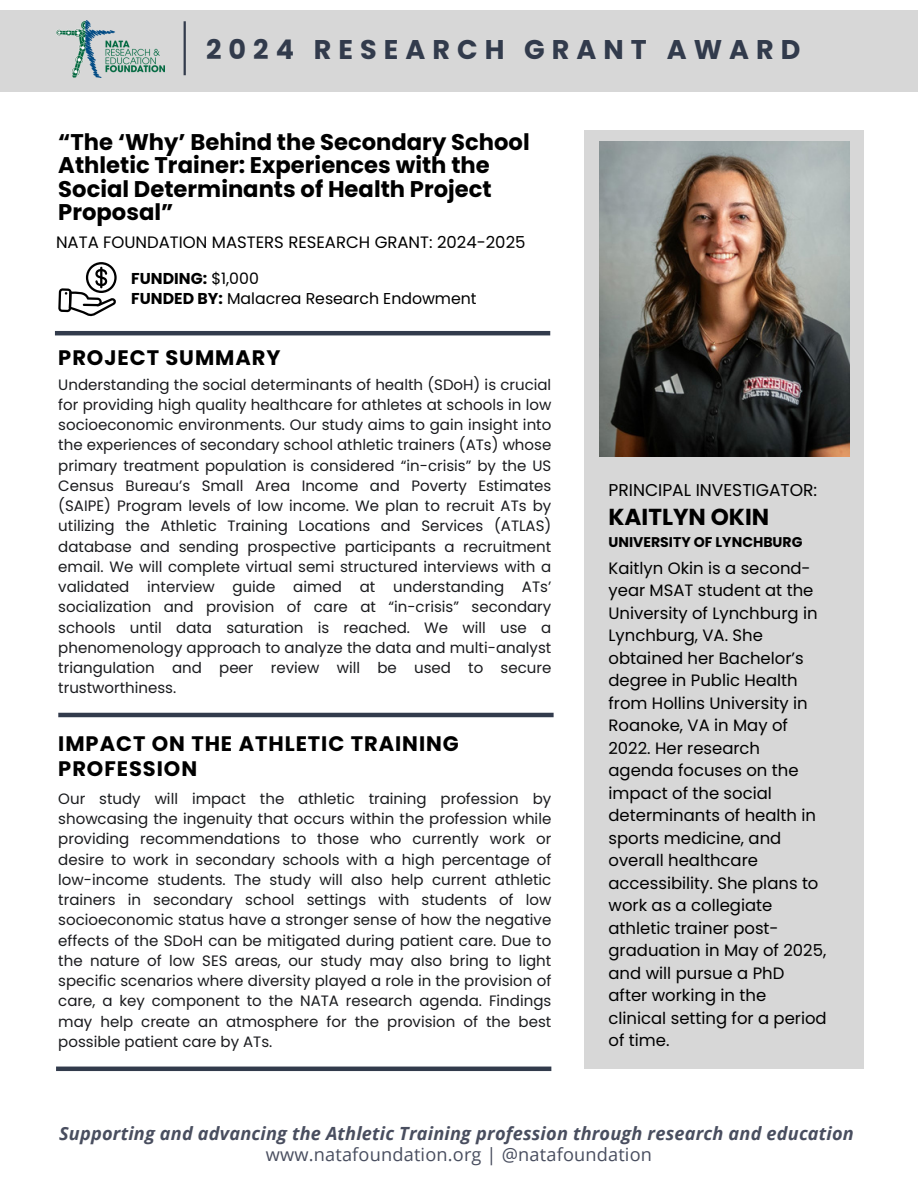
<style>
.page{position:relative;width:918px;height:1188px;background:#fff}
.page>*{position:absolute;margin:0;border:0;box-sizing:border-box;transform-origin:0 0}
.t1{font:700 27px "Poppins";letter-spacing:.26em;color:#323b4c}
.t2{font:700 23.1px "Poppins";color:#000}
.t3{font:700 22.65px/23.7px "Poppins";color:#000}
.t4{font:700 21px/24.8px "Poppins";letter-spacing:.045em;color:#000}
.t5{font:italic 700 18.15px "Open Sans";letter-spacing:.01em;color:#494e5f}
.t6{font:18.15px "Open Sans";letter-spacing:.01em;color:#494e5f}
.t7{font:17.1px "Poppins";color:#000}
.t8{font:16.5px/22.5px "Poppins";color:#000}
.t9{font:15.75px/20.1px "Poppins";color:#000}
.t10{font:15px/20.2px "Poppins";color:#1a1b1e;text-align:justify}
.t11{font:700 14.1px "Poppins";color:#000}
.s1{font-weight:700}
</style>
<div class="page">
<div style="left:0;top:11px;width:918px;height:81px;background:#d7d7d7"></div>
<div style="left:584px;top:130px;width:280px;height:939px;background:#d7d7d7"></div>
<svg style="left:58px;top:262px;width:59px;height:55px"></svg>
<hr style="left:184px;top:21px;width:2px;height:54px;background:#323b4c">
<img style="left:56px;top:20px;width:108px;height:58px">
<hr style="left:56px;top:1067px;width:495px;height:4px;background:#323b4c">
<img style="left:599px;top:142px;width:250px;height:315px">
<hr style="left:58px;top:713px;width:496px;height:4px;background:#323b4c">
<hr style="left:55px;top:331px;width:495px;height:4px;background:#323b4c">
<h2 class="t1" style="left:206px;top:31px;width:596px">2024 RESEARCH GRANT AWARD</h2>
<p class="t3" style="left:58px;top:130px;width:473px">“The ‘Why’ Behind the Secondary School<br>Athletic Trainer: Experiences with the<br>Social Determinants of Health Project<br>Proposal”</p>
<h6 class="t8" style="left:56px;top:231px;width:471px">NATA FOUNDATION MASTERS RESEARCH GRANT: 2024-2025</h6>
<p class="t9" style="left:131px;top:268px;width:347px"><span class="s1">FUNDING:</span> $1,000<br><span class="s1">FUNDED BY:</span> Malacrea Research Endowment</p>
<h4 class="t4" style="left:58px;top:346px;width:224px">PROJECT SUMMARY</h4>
<h4 class="t10" style="left:58px;top:374px;width:495px">Understanding the social determinants of health (SDoH) is crucial for providing high quality healthcare for athletes at schools in low socioeconomic environments. Our study aims to gain insight into the experiences of secondary school athletic trainers (ATs) whose primary treatment population is considered “in-crisis” by the US Census Bureau’s Small Area Income and Poverty Estimates (SAIPE) Program levels of low income. We plan to recruit ATs by utilizing the Athletic Training Locations and Services (ATLAS) database and sending prospective participants a recruitment email. We will complete virtual semi structured interviews with a validated interview guide aimed at understanding ATs’ socialization and provision of care at “in-crisis” secondary schools until data saturation is reached. We will use a phenomenology approach to analyze the data and multi-analyst triangulation and peer review will be used to secure trustworthiness.</h4>
<h5 class="t4" style="left:58px;top:731px;width:402px">IMPACT ON THE ATHLETIC TRAINING<br>PROFESSION</h5>
<h1 class="t10" style="left:58px;top:788px;width:495px">Our study will impact the athletic training profession by showcasing the ingenuity that occurs within the profession while providing recommendations to those who currently work or desire to work in secondary schools with a high percentage of low-income students. The study will also help current athletic trainers in secondary school settings with students of low socioeconomic status have a stronger sense of how the negative effects of the SDoH can be mitigated during patient care. Due to the nature of low SES areas, our study may also bring to light specific scenarios where diversity played a role in the provision of care, a key component to the NATA research agenda. Findings may help create an atmosphere for the provision of the best possible patient care by ATs.</h1>
<p class="t7" style="left:609px;top:478px;width:210px">PRINCIPAL INVESTIGATOR:</p>
<p class="t2" style="left:609px;top:501px;width:162px">KAITLYN OKIN</p>
<p class="t11" style="left:609px;top:533px;width:195px">UNIVERSITY OF LYNCHBURG</p>
<h2 class="t8" style="left:609px;top:557px;width:220px">Kaitlyn Okin is a second&shy;year MSAT student at the<br>University of Lynchburg in<br>Lynchburg, VA. She obtained her Bachelor’s degree in Public Health from Hollins University in<br>Roanoke, VA in May of<br>2022. Her research agenda focuses on the impact of the social determinants of health in sports medicine, and overall healthcare accessibility. She plans to work as a collegiate athletic trainer post&shy;graduation in May of 2025, and will pursue a PhD after working in the clinical setting for a period of time.</h2>
<p class="t5" style="left:59px;top:1120px;width:796px">Supporting and advancing the Athletic Training profession through research and education</p>
<p class="t6" style="left:266px;top:1141px;width:388px">www.natafoundation.org | @natafoundation</p>
</div>
